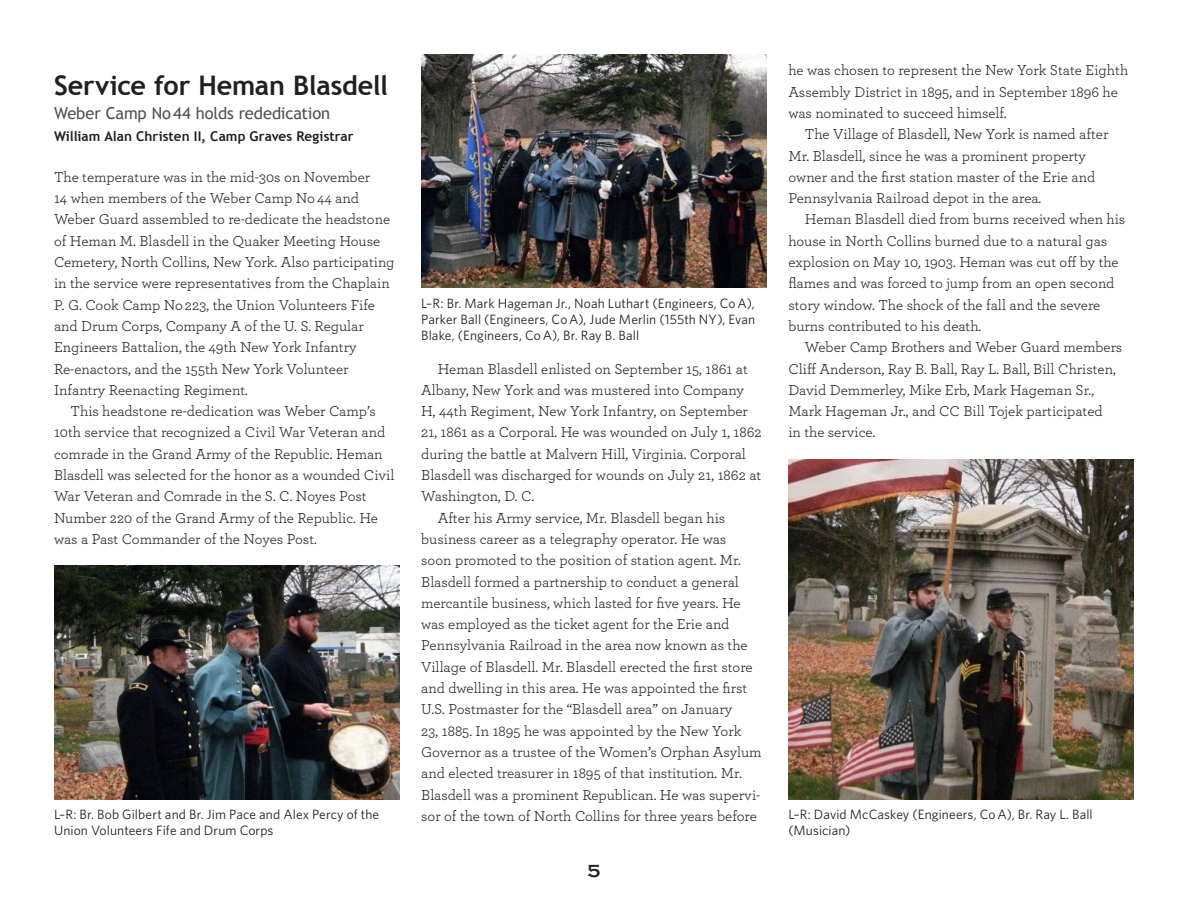
<style>
.page{position:relative;width:1188px;height:918px;background:#fff}
.page>*{position:absolute;margin:0;border:0;box-sizing:border-box;transform-origin:0 0}
.t1{font:700 27px "Trebuchet MS";letter-spacing:-.01em;color:#231f20}
.t2{font:700 18px "Copperplate Gothic";color:#231f20}
.t3{font:16.5px "Trebuchet MS";letter-spacing:-.01em;color:#505050}
.t4{font:15px/21.3px "Archer";color:#231f20}
.t5{font:13.5px/16.2px "Whitney";letter-spacing:.01em;color:#231f20}
.t6{font:700 13.5px "Trebuchet MS";letter-spacing:.005em;color:#231f20}
</style>
<div class="page">
<img style="left:54px;top:566px;width:346px;height:234px">
<img style="left:421px;top:54px;width:346px;height:234px">
<img style="left:788px;top:459px;width:346px;height:341px">
<h1 class="t1" style="left:54px;top:69px;width:335px">Service for Heman Blasdell</h1>
<p class="t3" style="left:54px;top:104px;width:278px">Weber Camp No44 holds rededication</p>
<p class="t6" style="left:54px;top:128px;width:301px">William Alan Christen II, Camp Graves Registrar</p>
<p class="t4" style="left:54px;top:165px;width:342px">The temperature was in the mid-30s on November<br>14 when members of the Weber Camp No 44 and Weber Guard assembled to re-dedicate the headstone of Heman M. Blasdell in the Quaker Meeting House Cemetery, North Collins, New York. Also participating in the service were representatives from the Chaplain P. G. Cook Camp No 223, the Union Volunteers Fife and Drum Corps, Company A of the U. S. Regular Engineers Battalion, the 49th New York Infantry Re-enactors, and the 155th New York Volunteer Infantry Reenacting Regiment.</p>
<p class="t4" style="left:54px;top:400px;width:342px;text-indent:17px">This headstone re-dedication was Weber Camp’s 10th service that recognized a Civil War Veteran and comrade in the Grand Army of the Republic. Heman Blasdell was selected for the honor as a wounded Civil War Veteran and Comrade in the S. C. Noyes Post Number 220 of the Grand Army of the Republic. He was a Past Commander of the Noyes Post.</p>
<p class="t5" style="left:54px;top:806px;width:327px">L–R: Br. Bob Gilbert and Br. Jim Pace and Alex Percy of the<br>Union Volunteers Fife and Drum Corps</p>
<p class="t5" style="left:421px;top:295px;width:336px;text-align:justify">L–R: Br. Mark Hageman Jr., Noah Luthart (Engineers, Co A), Parker Ball (Engineers, Co A), Jude Merlin (155th NY), Evan Blake, (Engineers, Co A), Br. Ray B. Ball</p>
<p class="t4" style="left:438px;top:357px;width:312px">Heman Blasdell enlisted on September 15, 1861 at</p>
<p class="t4" style="left:421px;top:378px;width:325px">Albany, New York and was mustered into Company</p>
<p class="t4" style="left:421px;top:400px;width:328px">H, 44th Regiment, New York Infantry, on September</p>
<p class="t4" style="left:421px;top:421px;width:342px">21, 1861 as a Corporal. He was wounded on July 1, 1862</p>
<p class="t4" style="left:421px;top:442px;width:326px">during the battle at Malvern Hill, Virginia. Corporal</p>
<p class="t4" style="left:421px;top:464px;width:342px">Blasdell was discharged for wounds on July 21, 1862 at</p>
<p class="t4" style="left:421px;top:485px;width:115px">Washington, D. C.</p>
<p class="t4" style="left:438px;top:506px;width:289px">After his Army service, Mr. Blasdell began his</p>
<p class="t4" style="left:421px;top:528px;width:307px">business career as a telegraphy operator. He was</p>
<p class="t4" style="left:421px;top:549px;width:321px">soon promoted to the position of station agent. Mr.</p>
<p class="t4" style="left:421px;top:570px;width:319px">Blasdell formed a partnership to conduct a general</p>
<p class="t4" style="left:421px;top:591px;width:321px">mercantile business, which lasted for five years. He</p>
<p class="t4" style="left:421px;top:613px;width:310px">was employed as the ticket agent for the Erie and</p>
<p class="t4" style="left:421px;top:634px;width:328px">Pennsylvania Railroad in the area now known as the</p>
<p class="t4" style="left:421px;top:655px;width:333px">Village of Blasdell. Mr. Blasdell erected the first store</p>
<p class="t4" style="left:421px;top:677px;width:328px">and dwelling in this area. He was appointed the first</p>
<p class="t4" style="left:421px;top:698px;width:313px">U.S. Postmaster for the “Blasdell area” on January</p>
<p class="t4" style="left:421px;top:719px;width:322px">23, 1885. In 1895 he was appointed by the New York</p>
<p class="t4" style="left:421px;top:741px;width:342px">Governor as a trustee of the Women’s Orphan Asylum</p>
<p class="t4" style="left:421px;top:762px;width:322px">and elected treasurer in 1895 of that institution. Mr.</p>
<p class="t4" style="left:421px;top:783px;width:341px">Blasdell was a prominent Republican. He was supervi-</p>
<p class="t4" style="left:421px;top:804px;width:337px">sor of the town of North Collins for three years before</p>
<p class="t2" style="left:588px;top:861px;width:14px">5</p>
<p class="t4" style="left:788px;top:59px;width:341px">he was chosen to represent the New York State Eighth<br>Assembly District in 1895, and in September 1896 he was nominated to succeed himself.</p>
<p class="t4" style="left:788px;top:123px;width:322px;text-indent:17px">The Village of Blasdell, New York is named after Mr. Blasdell, since he was a prominent property owner and the first station master of the Erie and Pennsylvania Railroad depot in the area.</p>
<p class="t4" style="left:788px;top:208px;width:338px;text-indent:17px">Heman Blasdell died from burns received when his house in North Collins burned due to a natural gas explosion on May 10, 1903. Heman was cut off by the flames and was forced to jump from an open second story window. The shock of the fall and the severe burns contributed to his death.</p>
<p class="t4" style="left:788px;top:336px;width:336px;text-indent:17px">Weber Camp Brothers and Weber Guard members Cliff Anderson, Ray B. Ball, Ray L. Ball, Bill Christen, David Demmerley, Mike Erb, Mark Hageman Sr., Mark Hageman Jr., and CC Bill Tojek participated<br>in the service.</p>
<p class="t5" style="left:788px;top:806px;width:306px">L–R: David McCaskey (Engineers, Co A), Br. Ray L. Ball (Musician)</p>
</div>
